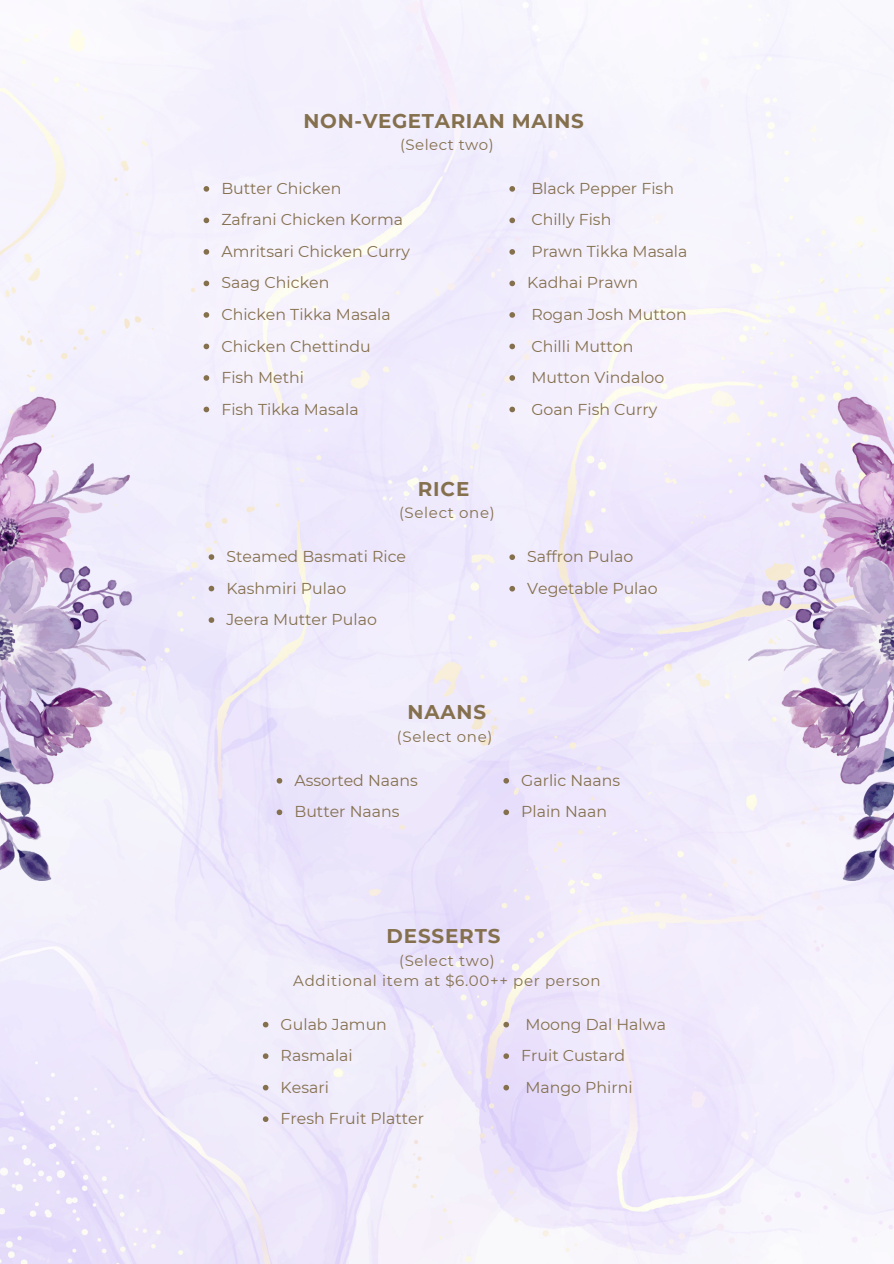
<style>
.page{position:relative;width:894px;height:1264px;background:#fff}
.page>*{position:absolute;margin:0;border:0;box-sizing:border-box;transform-origin:0 0}
.t1{font:700 19.8px "Montserrat";letter-spacing:.03em;color:#85704e}
.t2{font:15.75px "Montserrat";color:#85704e}
.t3{font:15px "Montserrat";letter-spacing:.045em;color:#85704e}
</style>
<div class="page">
<img style="left:0;top:0;width:893px;height:1263px">
<svg style="left:276px;top:778px;width:6px;height:5px"></svg>
<svg style="left:276px;top:809px;width:6px;height:6px"></svg>
<svg style="left:263px;top:1021px;width:5px;height:6px"></svg>
<svg style="left:263px;top:1053px;width:5px;height:5px"></svg>
<svg style="left:263px;top:1084px;width:5px;height:6px"></svg>
<svg style="left:263px;top:1116px;width:5px;height:5px"></svg>
<svg style="left:208px;top:554px;width:6px;height:6px"></svg>
<svg style="left:208px;top:585px;width:6px;height:6px"></svg>
<svg style="left:208px;top:617px;width:6px;height:6px"></svg>
<svg style="left:503px;top:778px;width:6px;height:5px"></svg>
<svg style="left:503px;top:809px;width:6px;height:6px"></svg>
<svg style="left:503px;top:1021px;width:6px;height:6px"></svg>
<svg style="left:503px;top:1053px;width:6px;height:5px"></svg>
<svg style="left:503px;top:1084px;width:6px;height:6px"></svg>
<svg style="left:509px;top:554px;width:6px;height:6px"></svg>
<svg style="left:509px;top:586px;width:6px;height:5px"></svg>
<svg style="left:509px;top:186px;width:6px;height:6px"></svg>
<svg style="left:509px;top:217px;width:6px;height:6px"></svg>
<svg style="left:509px;top:249px;width:6px;height:6px"></svg>
<svg style="left:509px;top:280px;width:6px;height:6px"></svg>
<svg style="left:509px;top:312px;width:6px;height:6px"></svg>
<svg style="left:509px;top:343px;width:6px;height:6px"></svg>
<svg style="left:509px;top:375px;width:6px;height:6px"></svg>
<svg style="left:509px;top:406px;width:6px;height:6px"></svg>
<svg style="left:203px;top:186px;width:6px;height:6px"></svg>
<svg style="left:203px;top:217px;width:6px;height:6px"></svg>
<svg style="left:203px;top:249px;width:6px;height:6px"></svg>
<svg style="left:203px;top:280px;width:6px;height:6px"></svg>
<svg style="left:203px;top:312px;width:6px;height:6px"></svg>
<svg style="left:203px;top:343px;width:6px;height:6px"></svg>
<svg style="left:203px;top:375px;width:6px;height:6px"></svg>
<svg style="left:203px;top:406px;width:6px;height:6px"></svg>
<img style="left:0;top:383px;width:145px;height:497px">
<img style="left:748px;top:383px;width:145px;height:497px">
<p class="t1" style="left:303px;top:108px;width:281px">NON-VEGETARIAN MAINS</p>
<p class="t3" style="left:400px;top:135px;width:95px">(Select two)</p>
<p class="t2" style="left:221px;top:179px;width:121px">Butter Chicken</p>
<p class="t2" style="left:221px;top:210px;width:183px">Zafrani Chicken Korma</p>
<p class="t2" style="left:221px;top:242px;width:190px">Amritsari Chicken Curry</p>
<p class="t2" style="left:221px;top:273px;width:109px">Saag Chicken</p>
<p class="t2" style="left:221px;top:305px;width:171px">Chicken Tikka Masala</p>
<p class="t2" style="left:221px;top:336px;width:151px">Chicken Chettindu</p>
<p class="t2" style="left:221px;top:368px;width:84px">Fish Methi</p>
<p class="t2" style="left:221px;top:399px;width:139px">Fish Tikka Masala</p>
<p class="t1" style="left:417px;top:476px;width:53px">RICE</p>
<p class="t3" style="left:399px;top:503px;width:97px">(Select one)</p>
<p class="t2" style="left:226px;top:547px;width:181px">Steamed Basmati Rice</p>
<p class="t2" style="left:226px;top:578px;width:121px">Kashmiri Pulao</p>
<p class="t2" style="left:226px;top:610px;width:152px">Jeera Mutter Pulao</p>
<p class="t2" style="left:531px;top:179px;width:144px">Black Pepper Fish</p>
<p class="t2" style="left:531px;top:210px;width:81px">Chilly Fish</p>
<p class="t2" style="left:531px;top:242px;width:158px">Prawn Tikka Masala</p>
<p class="t2" style="left:527px;top:273px;width:112px">Kadhai Prawn</p>
<p class="t2" style="left:531px;top:305px;width:157px">Rogan Josh Mutton</p>
<p class="t2" style="left:531px;top:336px;width:104px">Chilli Mutton</p>
<p class="t2" style="left:531px;top:368px;width:134px">Mutton Vindaloo</p>
<p class="t2" style="left:531px;top:399px;width:127px">Goan Fish Curry</p>
<p class="t2" style="left:527px;top:547px;width:107px">Saffron Pulao</p>
<p class="t2" style="left:527px;top:578px;width:132px">Vegetable Pulao</p>
<p class="t1" style="left:407px;top:700px;width:80px">NAANS</p>
<p class="t3" style="left:397px;top:727px;width:97px">(Select one)</p>
<p class="t2" style="left:294px;top:770px;width:125px">Assorted Naans</p>
<p class="t2" style="left:294px;top:802px;width:106px">Butter Naans</p>
<p class="t2" style="left:521px;top:770px;width:101px">Garlic Naans</p>
<p class="t2" style="left:521px;top:802px;width:87px">Plain Naan</p>
<p class="t1" style="left:386px;top:923px;width:115px">DESSERTS</p>
<p class="t3" style="left:399px;top:951px;width:97px">(Select two)</p>
<p class="t3" style="left:293px;top:971px;width:309px">Additional item at $6.00++ per person</p>
<p class="t2" style="left:280px;top:1014px;width:108px">Gulab Jamun</p>
<p class="t2" style="left:280px;top:1045px;width:74px">Rasmalai</p>
<p class="t2" style="left:280px;top:1077px;width:50px">Kesari</p>
<p class="t2" style="left:280px;top:1108px;width:145px">Fresh Fruit Platter</p>
<p class="t2" style="left:525px;top:1014px;width:142px">Moong Dal Halwa</p>
<p class="t2" style="left:521px;top:1045px;width:105px">Fruit Custard</p>
<p class="t2" style="left:525px;top:1077px;width:109px">Mango Phirni</p>
</div>
